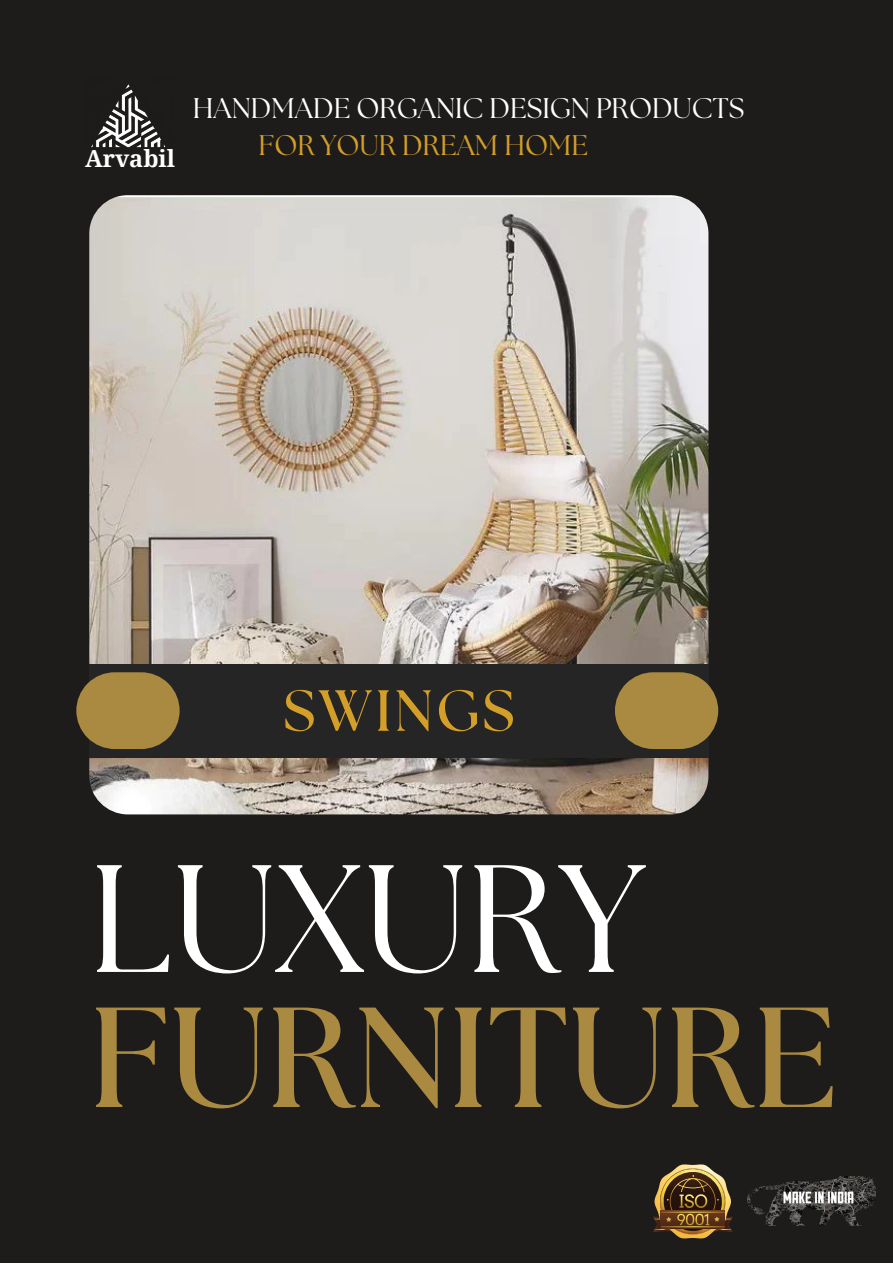
<style>
.page{position:relative;width:893px;height:1264px;background:#fff}
.page>*{position:absolute;margin:0;border:0;box-sizing:border-box;transform-origin:0 0}
.t1{font:152.4px "The Seasons";color:#fff}
.t2{font:700 141.9px "The Seasons";color:#aa8940}
.t3{font:700 57.9px "The Seasons";letter-spacing:.05em;color:#d49f29}
.t4{font:28.35px "The Seasons";color:#fff}
.t5{font:28.35px "The Seasons";color:#d49f29}
.t6{font:700 23.55px "Noto Serif";color:#fff}
</style>
<div class="page">
<div style="left:0;top:0;width:892px;height:1262px;background:#1e1c1b"></div>
<img style="left:89px;top:195px;width:619px;height:619px;border-radius:38px">
<img style="left:91px;top:84px;width:74px;height:64px">
<img style="left:747px;top:1176px;width:127px;height:49px">
<img style="left:653px;top:1164px;width:79px;height:75px">
<div style="left:89px;top:663px;width:619px;height:94px;background:#242524"></div>
<svg style="left:76px;top:672px;width:104px;height:77px"></svg>
<svg style="left:615px;top:672px;width:103px;height:77px"></svg>
<p class="t6" style="left:85px;top:142px;width:92px">Arvabil</p>
<p class="t4" style="left:193px;top:96px;width:553px">HANDMADE ORGANIC DESIGN PRODUCTS</p>
<p class="t5" style="left:258px;top:133px;width:331px">FOR YOUR DREAM HOME</p>
<p class="t3" style="left:283px;top:684px;width:233px">SWINGS</p>
<p class="t1" style="left:89px;top:850px;width:556px">LUXURY</p>
<p class="t2" style="left:89px;top:993px;width:749px">FURNITURE</p>
</div>
